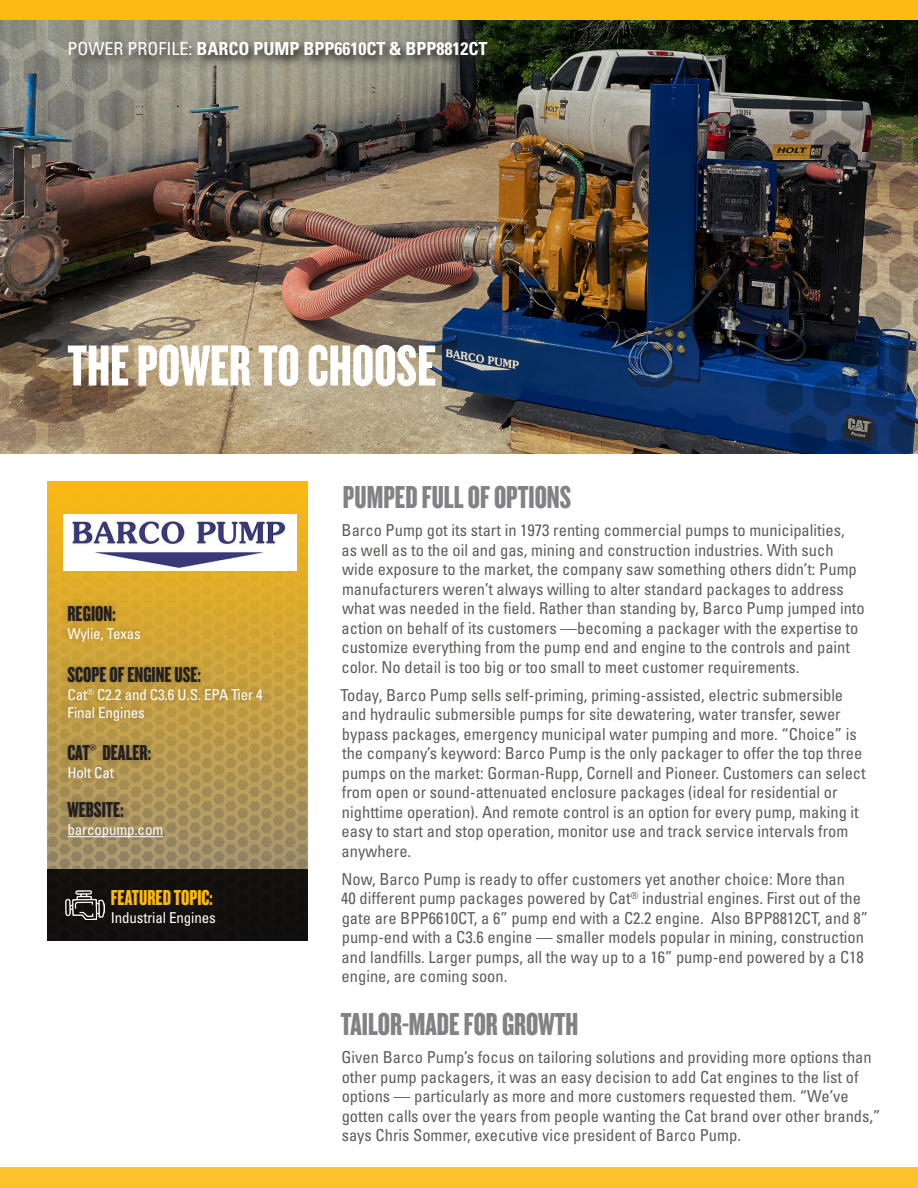
<style>
.page{position:relative;width:918px;height:1188px;background:#fff}
.page>*{position:absolute;margin:0;border:0;box-sizing:border-box;transform-origin:0 0}
.t1{font:60px "Knockout 68 Full Featherwt";color:#fff}
._8_Content_gray_Sour{font:33px "Knockout 68 Full Featherwt";color:#808285}
.t2{font:22.5px "Knockout 68 Full Featherwt";color:#231f20}
.t3{font:22.5px "Knockout 68 Full Featherwt";color:#fcba13}
._14_Content_gray_Sou{font:700 condensed 18px "Univers LT Std";color:#fff}
._8_Content_gray_Sour-2{font:condensed 16.5px/19.5px "Univers LT Std";color:#5b605a}
.t4{font:condensed 15px/18px "Univers LT Std";letter-spacing:-.01em;color:#fff}
.s1{font-weight:400}
</style>
<div class="page">
<img style="left:0;top:20px;width:918px;height:434px">
<div style="left:0;top:0;width:918px;height:19px;background:#fcba13"></div>
<div style="left:0;top:1167px;width:918px;height:21px;background:#fcc12b"></div>
<svg style="left:47px;top:482px;width:261px;height:387px;background:#cfa43b"></svg>
<div style="left:61px;top:598px;width:209px;height:247px;background:#231f20;opacity:.3"></div>
<hr style="left:68px;top:836px;width:95px;height:1px;background:#fff">
<svg style="left:66px;top:38px;width:434px;height:30px;background:#78776b"></svg>
<img style="left:63px;top:514px;width:233px;height:56px">
<div style="left:47px;top:869px;width:261px;height:72px;background:#13100e"></div>
<img style="left:66px;top:890px;width:39px;height:30px">
<p class="_14_Content_gray_Sou" style="left:68px;top:38px;width:421px"><span class="s1">POWER PROFILE:</span> BARCO PUMP BPP6610CT &amp; BPP8812CT</p>
<p class="t1" style="left:68px;top:329px;width:370px">THE POWER TO CHOOSE</p>
<p class="t2" style="left:68px;top:600px;width:50px">REGION:</p>
<p class="t4" style="left:68px;top:624px;width:75px">Wylie, Texas</p>
<p class="t2" style="left:68px;top:661px;width:135px">SCOPE OF ENGINE USE:</p>
<p class="t4" style="left:68px;top:686px;width:197px">Cat<sup>®</sup> C2.2 and C3.6 U.S. EPA Tier 4<br>Final Engines</p>
<p class="t2" style="left:68px;top:739px;width:85px">CAT® DEALER:</p>
<p class="t4" style="left:68px;top:764px;width:48px">Holt Cat</p>
<p class="t2" style="left:68px;top:796px;width:58px">WEBSITE:</p>
<p class="t4" style="left:68px;top:821px;width:97px">barcopump.com</p>
<p class="t3" style="left:111px;top:884px;width:103px">FEATURED TOPIC:</p>
<p class="t4" style="left:111px;top:909px;width:106px">Industrial Engines</p>
<p class="_8_Content_gray_Sour" style="left:343px;top:477px;width:230px">PUMPED FULL OF OPTIONS</p>
<p class="_8_Content_gray_Sour-2" style="left:341px;top:520px;width:525px">Barco Pump got its start in 1973 renting commercial pumps to municipalities,<br>as well as to the oil and gas, mining and construction industries. With such wide exposure to the market, the company saw something others didn’t: Pump manufacturers weren’t always willing to alter standard packages to address what was needed in the field. Rather than standing by, Barco Pump jumped into action on behalf of its customers —becoming a packager with the expertise to customize everything from the pump end and engine to the controls and paint color. No detail is too big or too small to meet customer requirements.</p>
<p class="_8_Content_gray_Sour-2" style="left:340px;top:685px;width:527px">Today, Barco Pump sells self-priming, priming-assisted, electric submersible and hydraulic submersible pumps for site dewatering, water transfer, sewer bypass packages, emergency municipal water pumping and more. “Choice” is the company’s keyword: Barco Pump is the only packager to offer the top three pumps on the market: Gorman-Rupp, Cornell and Pioneer. Customers can select from open or sound-attenuated enclosure packages (ideal for residential or nighttime operation). And remote control is an option for every pump, making it easy to start and stop operation, monitor use and track service intervals from anywhere.</p>
<p class="_8_Content_gray_Sour-2" style="left:341px;top:869px;width:528px">Now, Barco Pump is ready to offer customers yet another choice: More than<br>40 different pump packages powered by Cat<sup>®</sup> industrial engines. First out of the gate are BPP6610CT, a 6” pump end with a C2.2 engine. Also BPP8812CT, and 8” pump-end with a C3.6 engine — smaller models popular in mining, construction and landfills. Larger pumps, all the way up to a 16” pump-end powered by a C18 engine, are coming soon.</p>
<p class="_8_Content_gray_Sour" style="left:341px;top:1004px;width:239px">TAILOR-MADE FOR GROWTH</p>
<p class="_8_Content_gray_Sour-2" style="left:341px;top:1047px;width:541px">Given Barco Pump’s focus on tailoring solutions and providing more options than other pump packagers, it was an easy decision to add Cat engines to the list of options — particularly as more and more customers requested them. “We’ve gotten calls over the years from people wanting the Cat brand over other brands,” says Chris Sommer, executive vice president of Barco Pump.</p>
</div>
